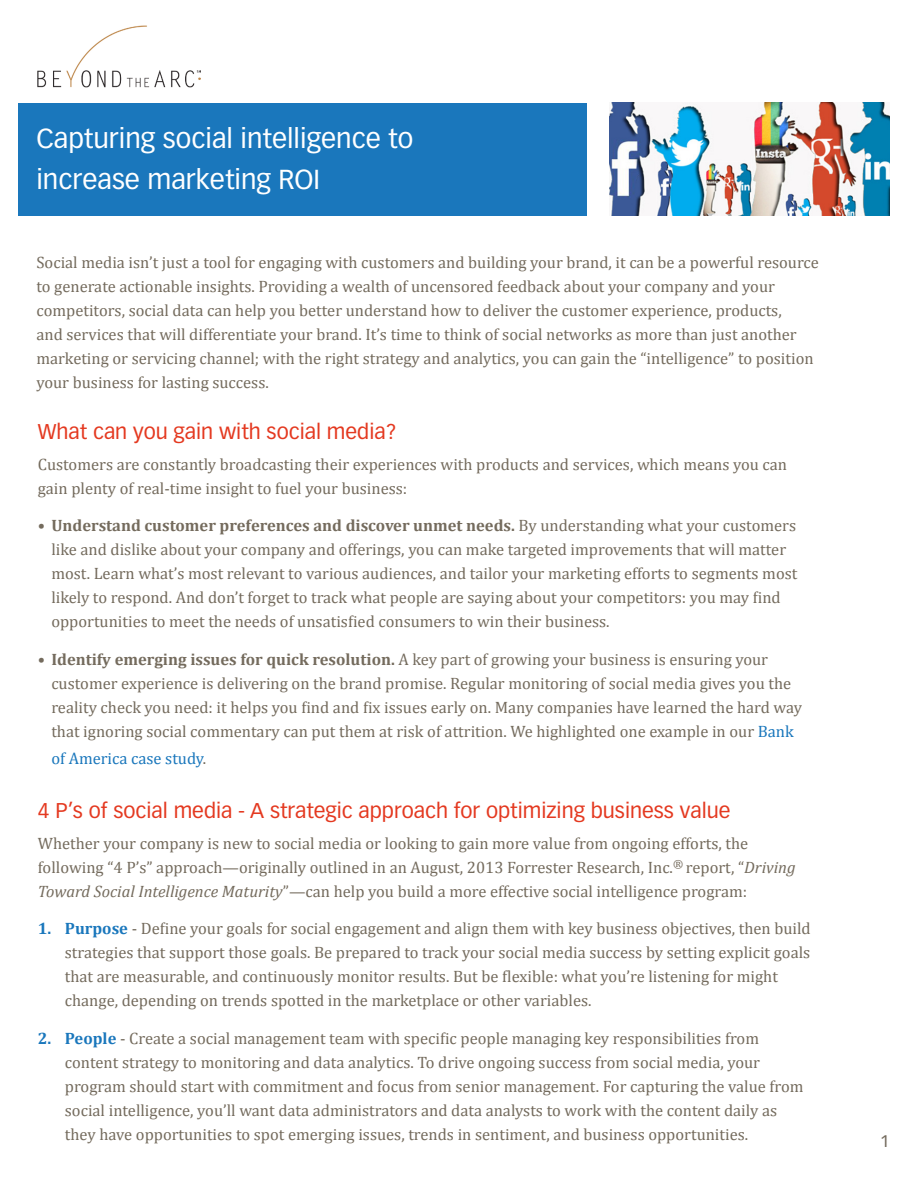
<style>
.page{position:relative;width:918px;height:1188px;background:#fff}
.page>*{position:absolute;margin:0;border:0;box-sizing:border-box;transform-origin:0 0}
.t1{font:27px/40.5px "Vectora LT Std";color:#fff}
.t2{font:21px "Vectora LH";color:#e43920}
.t3{font:16.5px/24px "Cambria";color:#746b5d}
.t4{font:16.5px "Cambria";color:#1a77bc}
.t5{font:16.5px "Vectora LH";color:#746b5d}
.s1{font-weight:700}
.s2{color:#1a77bc}
.s3{color:#746b5d}
.s4{font-style:italic}
.s5{font-weight:700;color:#1a77bc}
</style>
<div class="page">
<div style="left:18px;top:103px;width:568px;height:113px;background:#1a77bc"></div>
<img style="left:38px;top:25px;width:162px;height:63px">
<img style="left:610px;top:103px;width:280px;height:113px">
<p class="t1" style="left:36px;top:118px;width:378px">Capturing social intelligence to increase marketing ROI</p>
<p class="t3" style="left:36px;top:250px;width:784px">Social media isn’t just a tool for engaging with customers and building your brand, it can be a powerful resource to generate actionable insights. Providing a wealth of uncensored feedback about your company and your competitors, social data can help you better understand how to deliver the customer experience, products,<br>and services that will differentiate your brand. It’s time to think of social networks as more than just another marketing or servicing channel; with the right strategy and analytics, you can gain the “intelligence” to position your business for lasting success.</p>
<p class="t2" style="left:38px;top:419px;width:360px">What can you gain with social media?</p>
<p class="t3" style="left:38px;top:452px;width:751px">Customers are constantly broadcasting their experiences with products and services, which means you can gain plenty of real-time insight to fuel your business:</p>
<p class="t3" style="left:51px;top:514px;width:748px;text-indent:-14px"><span class="s1">• Understand customer preferences and discover unmet needs.</span> By understanding what your customers like and dislike about your company and offerings, you can make targeted improvements that will matter most. Learn what’s most relevant to various audiences, and tailor your marketing efforts to segments most likely to respond. And don’t forget to track what people are saying about your competitors: you may find opportunities to meet the needs of unsatisfied consumers to win their business.</p>
<p class="t3" style="left:51px;top:647px;width:752px;text-indent:-14px"><span class="s1">• Identify emerging issues for quick resolution.</span> A key part of growing your business is ensuring your customer experience is delivering on the brand promise. Regular monitoring of social media gives you the reality check you need: it helps you find and fix issues early on. Many companies have learned the hard way that ignoring social commentary can put them at risk of attrition. We highlighted one example in our <span class="s2">Bank</span></p>
<p class="t4" style="left:51px;top:749px;width:156px">of America case study<span class="s3">.</span></p>
<p class="t2" style="left:38px;top:798px;width:694px">4 P’s of social media - A strategic approach for optimizing business value</p>
<p class="t3" style="left:38px;top:831px;width:759px">Whether your company is new to social media or looking to gain more value from ongoing efforts, the following “4 P’s” approach—originally outlined in an August, 2013 Forrester Research, Inc.<sup>®</sup> report, “<span class="s4">Driving<br>Toward Social Intelligence Maturity</span>”—can help you build a more effective social intelligence program:</p>
<p class="t3" style="left:65px;top:916px;width:747px;text-indent:-27px"><span class="s5">1. Purpose</span> - Define your goals for social engagement and align them with key business objectives, then build strategies that support those goals. Be prepared to track your social media success by setting explicit goals that are measurable, and continuously monitor results. But be flexible: what you’re listening for might change, depending on trends spotted in the marketplace or other variables.</p>
<p class="t3" style="left:65px;top:1026px;width:740px;text-indent:-27px"><span class="s5">2. People</span> - Create a social management team with specific people managing key responsibilities from content strategy to monitoring and data analytics. To drive ongoing success from social media, your program should start with commitment and focus from senior management. For capturing the value from social intelligence, you’ll want data administrators and data analysts to work with the content daily as they have opportunities to spot emerging issues, trends in sentiment, and business opportunities.</p>
<p class="t5" style="left:880px;top:1132px;width:11px">1</p>
</div>
